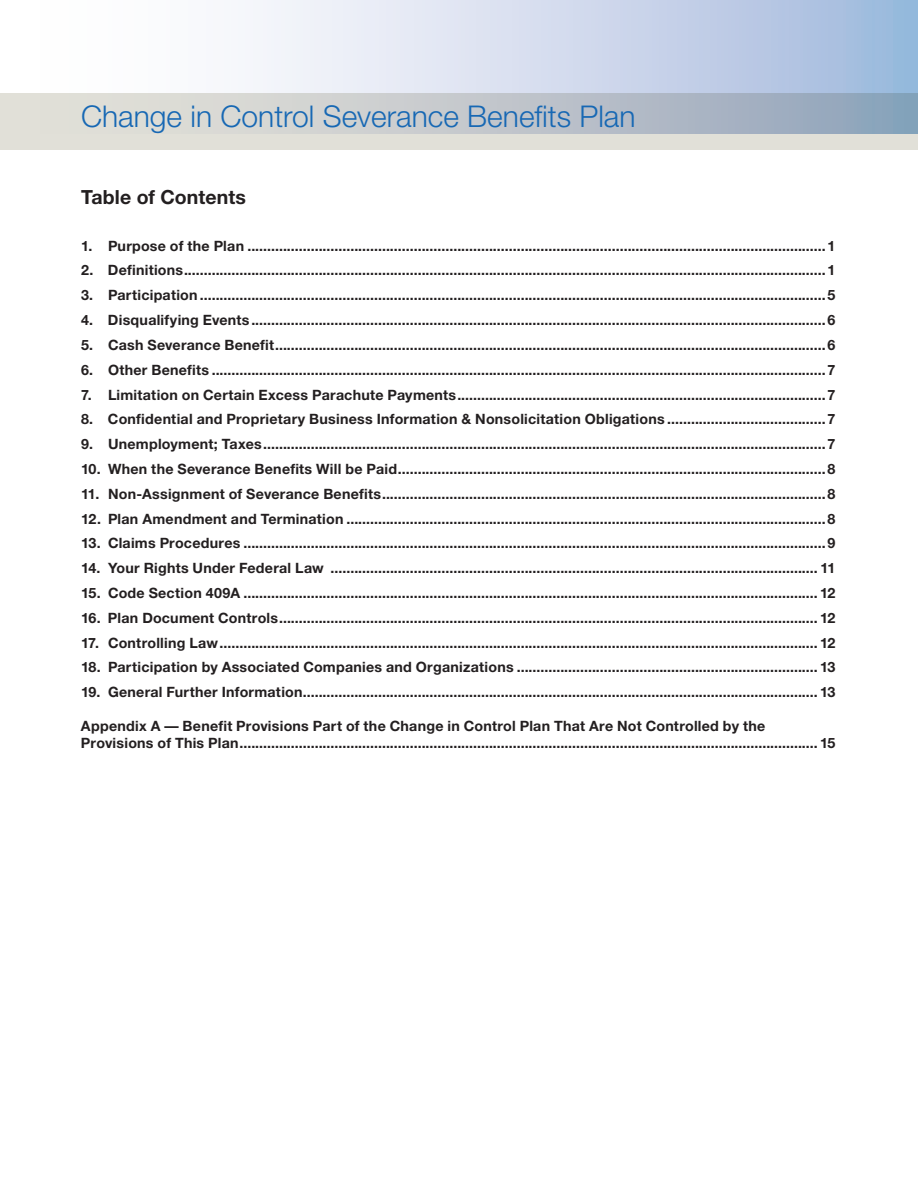
<style>
.page{position:relative;width:918px;height:1188px;background:#fff}
.page>*{position:absolute;margin:0;border:0;box-sizing:border-box;transform-origin:0 0}
.t1{font:300 30px "Helvetica Neue";color:#1768b4}
.TOC_Head{font:700 19.5px "Helvetica Neue";letter-spacing:.005em;color:#231f20}
.TOC_L1{font:700 14.25px/17.2px "Helvetica Neue";letter-spacing:.015em;color:#231f20}
</style>
<div class="page">
<div style="left:0;top:93px;width:918px;height:57px;background:#e1e0d8"></div>
<svg style="left:253px;top:0;width:665px;height:133px;background:#c5d0e1"></svg>
<h1 class="t1" style="left:81px;top:98px;width:556px">Change in Control Severance Benefits Plan</h1>
<p class="TOC_Head" style="left:81px;top:185px;width:167px">Table of Contents</p>
<p class="TOC_L1" style="left:81px;top:237px;width:756px">1. Purpose of the Plan ..................................................................................................................................................1</p>
<p class="TOC_L1" style="left:81px;top:261px;width:756px">2. Definitions..................................................................................................................................................................1</p>
<p class="TOC_L1" style="left:81px;top:286px;width:756px">3. Participation ..............................................................................................................................................................5</p>
<p class="TOC_L1" style="left:81px;top:311px;width:756px">4. Disqualifying Events.................................................................................................................................................6</p>
<p class="TOC_L1" style="left:81px;top:336px;width:756px">5. Cash Severance Benefit...........................................................................................................................................6</p>
<p class="TOC_L1" style="left:81px;top:361px;width:756px">6. Other Benefits ...........................................................................................................................................................7</p>
<p class="TOC_L1" style="left:81px;top:386px;width:756px">7. Limitation on Certain Excess Parachute Payments.............................................................................................7</p>
<p class="TOC_L1" style="left:81px;top:410px;width:756px">8. Confidential and Proprietary Business Information &amp; Nonsolicitation Obligations ........................................7</p>
<p class="TOC_L1" style="left:81px;top:435px;width:756px">9. Unemployment; Taxes..............................................................................................................................................7</p>
<p class="TOC_L1" style="left:81px;top:460px;width:756px">10. When the Severance Benefits Will be Paid............................................................................................................8</p>
<p class="TOC_L1" style="left:81px;top:485px;width:756px">11. Non-Assignment of Severance Benefits................................................................................................................8</p>
<p class="TOC_L1" style="left:81px;top:510px;width:756px">12. Plan Amendment and Termination .........................................................................................................................8</p>
<p class="TOC_L1" style="left:81px;top:534px;width:756px">13. Claims Procedures ...................................................................................................................................................9</p>
<p class="TOC_L1" style="left:81px;top:559px;width:756px">14. Your Rights Under Federal Law ........................................................................................................................... 11</p>
<p class="TOC_L1" style="left:81px;top:584px;width:756px">15. Code Section 409A ................................................................................................................................................. 12</p>
<p class="TOC_L1" style="left:81px;top:609px;width:756px">16. Plan Document Controls........................................................................................................................................ 12</p>
<p class="TOC_L1" style="left:81px;top:634px;width:756px">17. Controlling Law....................................................................................................................................................... 12</p>
<p class="TOC_L1" style="left:81px;top:658px;width:756px">18. Participation by Associated Companies and Organizations ............................................................................ 13</p>
<p class="TOC_L1" style="left:81px;top:683px;width:756px">19. General Further Information.................................................................................................................................. 13</p>
<p class="TOC_L1" style="left:81px;top:717px;width:756px">Appendix A — Benefit Provisions Part of the Change in Control Plan That Are Not Controlled by the<br>Provisions of This Plan.................................................................................................................................................. 15</p>
</div>
